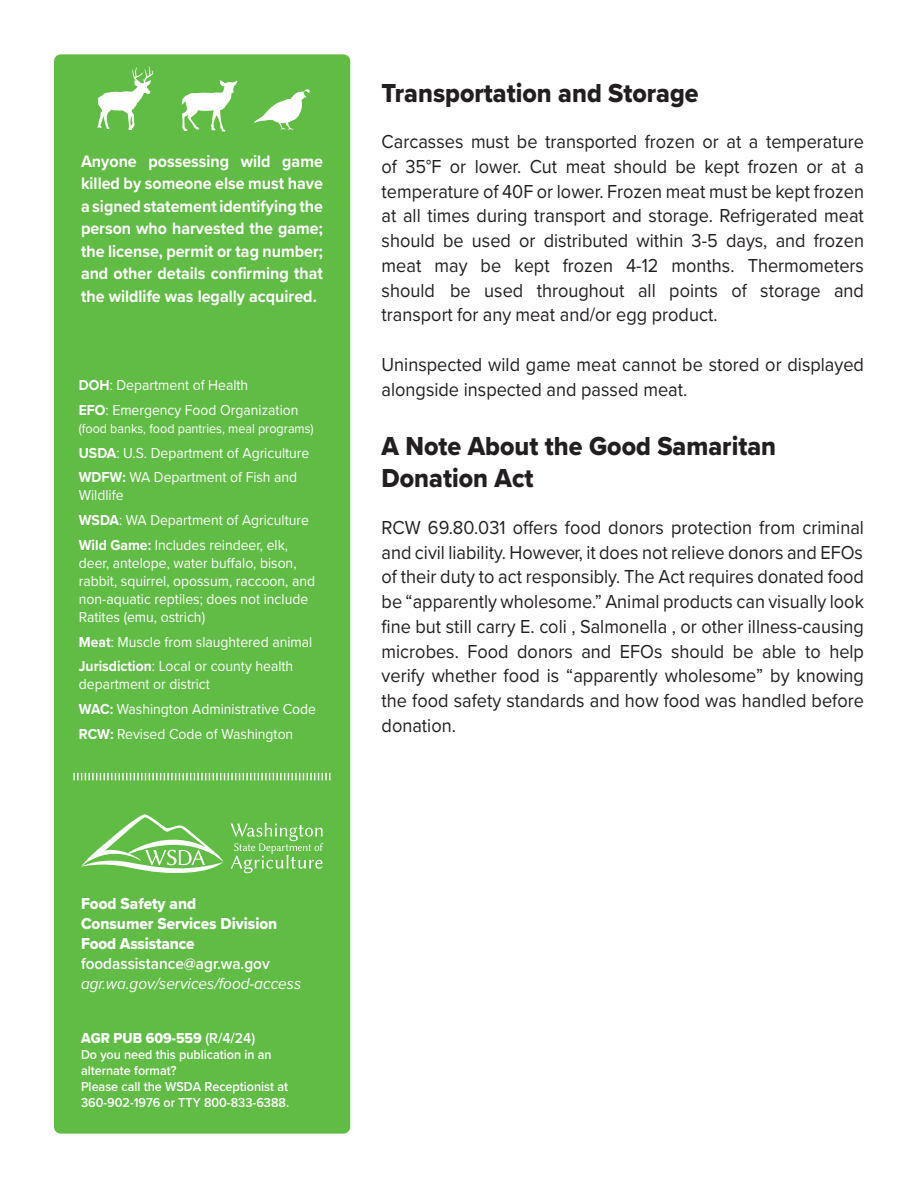
<style>
.page{position:relative;width:918px;height:1188px;background:#fff}
.page>*{position:absolute;margin:0;border:0;box-sizing:border-box;transform-origin:0 0}
.t1{font:27px/32.4px "Proxima Nova Extrabld";color:#231f20;scale:.93 1}
.t2{font:19.5px/24.8px "Proxima Nova";color:#231f20;text-align:justify;scale:.93 1}
.t3{font:700 17.25px/22.5px "Proxima Nova";color:#fff;text-align:justify;scale:.93 1}
.t4{font:16.5px/19.8px "Proxima Nova Extrabld";color:#fff;scale:.93 1}
.t5{font:italic 16.5px "Proxima Nova";color:#fff;scale:.93 1}
.t6{font:600 16.5px "Proxima Nova";color:#fff;scale:.93 1}
.t7{font:15px/24.8px "Proxima Nova";color:#fff;scale:.93 1}
.t8{font:15px "Proxima Nova Extrabld";color:#fff;scale:.93 1}
.t9{font:600 13.5px/16px "Proxima Nova";color:#fff;scale:.93 1}
.t10{font:13.5px "Proxima Nova";color:#fff;scale:.93 1}
.s1{font-weight:700}
.s2{font-family:"Proxima Nova";font-weight:600}
</style>
<div class="page">
<div style="left:54px;top:54px;width:296px;height:1080px;background:#61bc46;border-radius:7px"></div>
<svg style="left:81px;top:814px;width:142px;height:59px"></svg>
<svg style="left:231px;top:823px;width:92px;height:50px"></svg>
<svg style="left:73px;top:773px;width:257px;height:7px"></svg>
<svg style="left:254px;top:89px;width:56px;height:41px"></svg>
<svg style="left:182px;top:80px;width:56px;height:52px"></svg>
<svg style="left:98px;top:66px;width:55px;height:64px"></svg>
<p class="t3" style="left:81px;top:149px;width:262px">Anyone possessing wild game killed by someone else must have a signed statement identifying the person who harvested the game; the license, permit or tag number; and other details confirming that the wildlife was legally acquired.</p>
<p class="t7" style="left:79px;top:372px;width:238px"><span class="s1">DOH</span>: Department of Health<br><span class="s1">EFO</span>: Emergency Food Organization</p>
<p class="t10" style="left:79px;top:418px;width:254px">(food banks, food pantries, meal programs)</p>
<p class="t7" style="left:79px;top:440px;width:249px"><span class="s1">USDA</span>: U.S. Department of Agriculture<br><span class="s1">WDFW:</span> WA Department of Fish and</p>
<p class="t7" style="left:79px;top:482px;width:249px">Wildlife<br><span class="s1">WSDA</span>: WA Department of Agriculture<br><span class="s1">Wild Game:</span> Includes reindeer, elk,</p>
<p class="t7" style="left:79px;top:553px;width:256px;line-height:18px">deer, antelope, water buffalo, bison, rabbit, squirrel, opossum, raccoon, and non-aquatic reptiles; does not include Ratites (emu, ostrich)</p>
<p class="t7" style="left:79px;top:629px;width:253px"><span class="s1">Meat</span>: Muscle from slaughtered animal<br><span class="s1">Jurisdiction</span>: Local or county health</p>
<p class="t7" style="left:79px;top:671px;width:257px">department or district<br><span class="s1">WAC:</span> Washington Administrative Code<br><span class="s1">RCW:</span> Revised Code of Washington</p>
<h1 class="t1" style="left:382px;top:76px;width:342px">Transportation and Storage</h1>
<p class="t2" style="left:382px;top:128px;width:520px">Carcasses must be transported frozen or at a temperature of 35°F or lower. Cut meat should be kept frozen or at a temperature of 40F or lower. Frozen meat must be kept frozen at all times during transport and storage. Refrigerated meat should be used or distributed within 3-5 days, and frozen meat may be kept frozen 4-12 months. Thermometers should be used throughout all points of storage and transport for any meat and/or egg product.</p>
<p class="t2" style="left:382px;top:351px;width:520px">Uninspected wild game meat cannot be stored or displayed alongside inspected and passed meat.</p>
<h1 class="t1" style="left:382px;top:429px;width:426px">A Note About the Good Samaritan<br>Donation Act</h1>
<p class="t2" style="left:382px;top:514px;width:520px">RCW 69.80.031 offers food donors protection from criminal and civil liability. However, it does not relieve donors and EFOs of their duty to act responsibly. The Act requires donated food be “apparently wholesome.” Animal products can visually look fine but still carry E. coli , Salmonella , or other illness-causing microbes. Food donors and EFOs should be able to help verify whether food is “apparently wholesome” by knowing the food safety standards and how food was handled before donation.</p>
<p class="t4" style="left:81px;top:894px;width:213px">Food Safety and<br>Consumer Services Division<br>Food Assistance</p>
<p class="t6" style="left:81px;top:951px;width:204px">foodassistance@agr.wa.gov</p>
<p class="t5" style="left:81px;top:971px;width:238px">agr.wa.gov/services/food-access</p>
<p class="t8" style="left:81px;top:1027px;width:189px">AGR PUB 609-559 <span class="s2">(R/4/24)</span></p>
<p class="t9" style="left:81px;top:1046px;width:225px">Do you need this publication in an alternate format?<br>Please call the WSDA Receptionist at<br>360-902-1976 or TTY 800-833-6388.</p>
</div>
